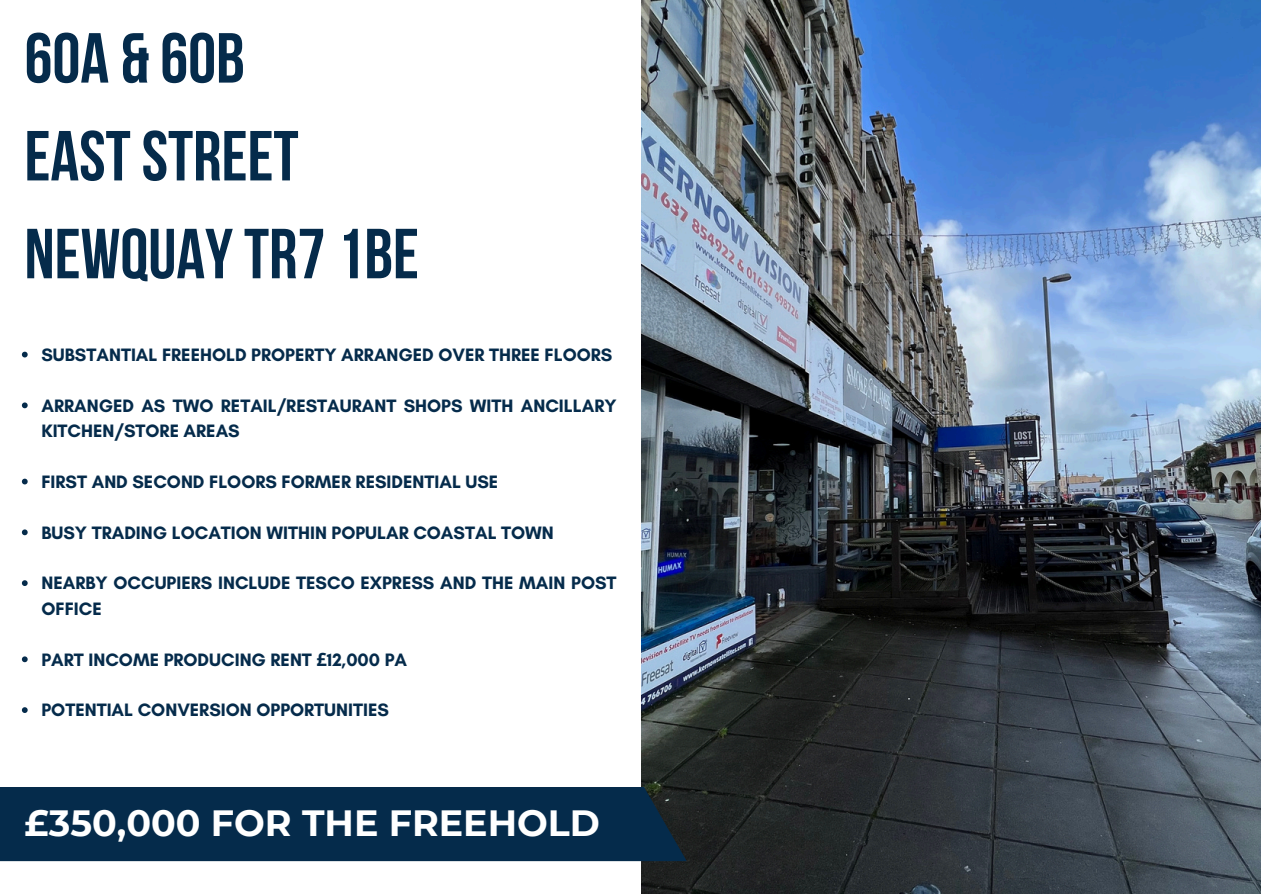
<style>
.page{position:relative;width:1263px;height:894px;background:#fff}
.page>*{position:absolute;margin:0;border:0;box-sizing:border-box;transform-origin:0 0}
.t1{font:700 70.65px/97.8px "Bebas Neue";color:#052b4b}
.t2{font:700 36.45px "Montserrat";color:#fff}
.t3{font:700 18.3px/25.3px "Glacial Indifference";color:#052b4b}
.s1{font-family:"Noto Sans"}
</style>
<div class="page">
<svg style="left:22px;top:351px;width:6px;height:6px"></svg>
<svg style="left:22px;top:402px;width:6px;height:6px"></svg>
<svg style="left:22px;top:478px;width:6px;height:6px"></svg>
<svg style="left:22px;top:529px;width:6px;height:6px"></svg>
<svg style="left:22px;top:580px;width:6px;height:6px"></svg>
<svg style="left:22px;top:656px;width:6px;height:6px"></svg>
<svg style="left:22px;top:707px;width:6px;height:5px"></svg>
<img style="left:642px;top:0;width:618px;height:892px">
<div style="left:0;top:786px;width:687px;height:74px;background:#052b4b"></div>
<p class="t1" style="left:25px;top:16px;width:396px">60A &amp; 60B<br>EASTSTREET<br>NEWQUAYTR71BE</p>
<p class="t3" style="left:41px;top:342px;width:572px">SUBSTANTIAL FREEHOLD PROPERTY ARRANGED OVER THREE FLOORS</p>
<h1 class="t3" style="left:41px;top:392px;width:577px">ARRANGED AS TWO RETAIL/RESTAURANT SHOPS WITH ANCILLARY<br>KITCHEN/STORE AREAS</h1>
<p class="t3" style="left:41px;top:468px;width:458px">FIRST AND SECOND FLOORS FORMER RESIDENTIAL USE</p>
<p class="t3" style="left:41px;top:519px;width:514px">BUSY TRADING LOCATION WITHIN POPULAR COASTAL TOWN</p>
<p class="t3" style="left:41px;top:570px;width:577px">NEARBY OCCUPIERS INCLUDE TESCO EXPRESS AND THE MAIN POST<br>OFFICE</p>
<p class="t3" style="left:41px;top:646px;width:367px">PART INCOME PRODUCING RENT <span class="s1">£</span>12,000 PA</p>
<p class="t3" style="left:41px;top:697px;width:349px">POTENTIAL CONVERSION OPPORTUNITIES</p>
<h2 class="t2" style="left:25px;top:800px;width:577px">£350,000 FOR THE FREEHOLD</h2>
</div>
